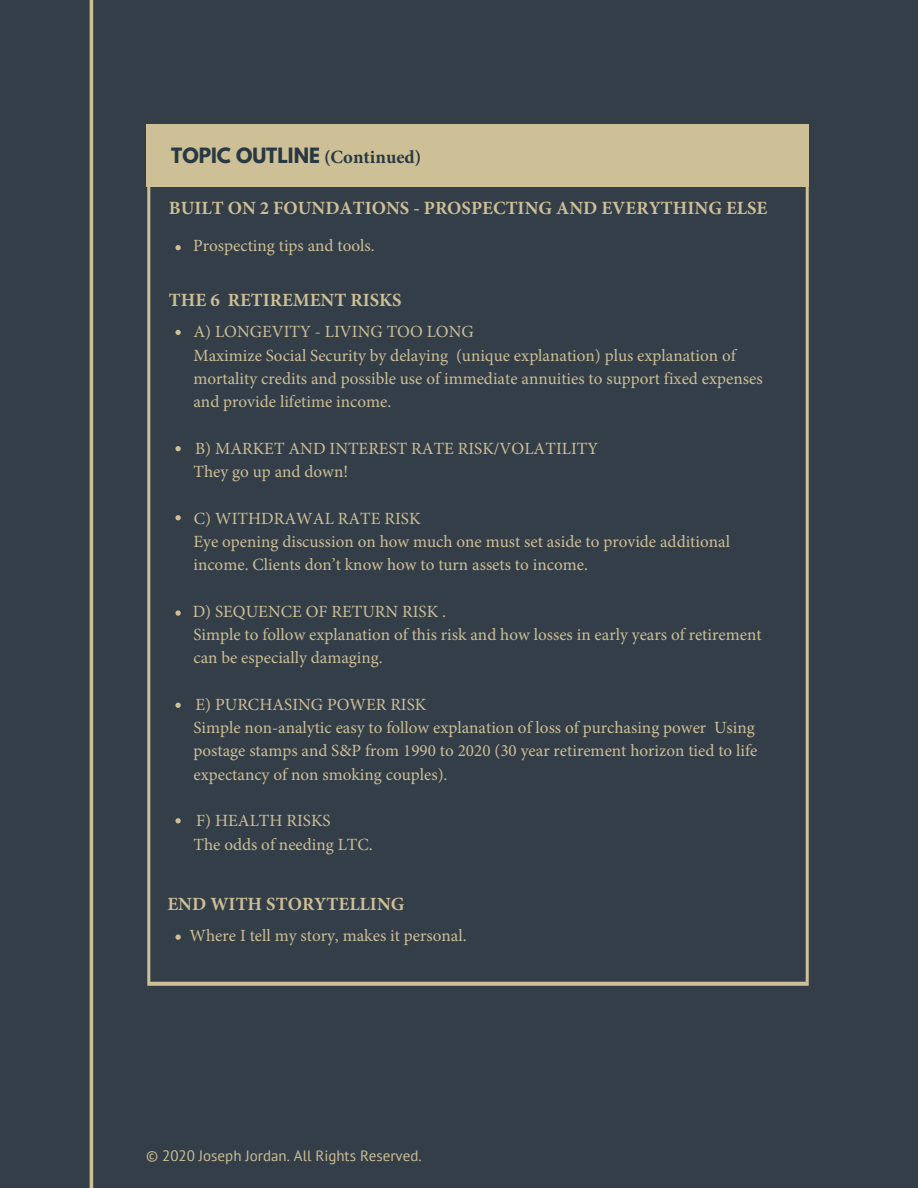
<style>
.page{position:relative;width:918px;height:1188px;background:#333e48}
.page>*{position:absolute;margin:0;border:0;box-sizing:border-box;transform-origin:0 0}
.t1{font:700 18.6px "Minion Pro";color:#cdbf96}
.t2{font:700 18.6px "League Spartan";color:#283943}
.t3{font:17.1px/23.2px "Minion Pro";color:#cdbf96}
.t4{font:15px "PT Sans";color:#cdbf96}
.s1{font-family:"Minion Pro"}
</style>
<div class="page">
<svg style="left:147px;top:187px;width:662px;height:799px"></svg>
<svg style="left:89px;top:0;width:5px;height:1188px;background:#a0997f"></svg>
<div style="left:146px;top:124px;width:663px;height:63px;background:#cdbf96"></div>
<svg style="left:175px;top:935px;width:6px;height:5px"></svg>
<svg style="left:175px;top:703px;width:6px;height:5px"></svg>
<svg style="left:175px;top:818px;width:6px;height:5px"></svg>
<svg style="left:175px;top:245px;width:6px;height:5px"></svg>
<svg style="left:175px;top:330px;width:6px;height:5px"></svg>
<svg style="left:175px;top:446px;width:6px;height:5px"></svg>
<svg style="left:175px;top:515px;width:6px;height:5px"></svg>
<svg style="left:175px;top:610px;width:6px;height:6px"></svg>
<p class="t2" style="left:171px;top:146px;width:252px">TOPIC OUTLINE <span class="s1">(Continued)</span></p>
<p class="t1" style="left:169px;top:195px;width:600px">BUILT ON 2 FOUNDATIONS - PROSPECTING AND EVERYTHING ELSE</p>
<p class="t3" style="left:193px;top:234px;width:183px">Prospecting tips and tools.</p>
<p class="t1" style="left:169px;top:287px;width:234px">THE 6 RETIREMENT RISKS</p>
<p class="t3" style="left:193px;top:320px;width:571px">A) LONGEVITY - LIVING TOO LONG<br>Maximize Social Security by delaying (unique explanation) plus explanation of mortality credits and possible use of immediate annuities to support fixed expenses and provide lifetime income.</p>
<p class="t3" style="left:193px;top:437px;width:406px">B) MARKET AND INTEREST RATE RISK/VOLATILITY<br>They go up and down!</p>
<p class="t3" style="left:193px;top:507px;width:538px">C) WITHDRAWAL RATE RISK<br>Eye opening discussion on how much one must set aside to provide additional income. Clients don’t know how to turn assets to income.</p>
<p class="t3" style="left:193px;top:600px;width:570px">D) SEQUENCE OF RETURN RISK .<br>Simple to follow explanation of this risk and how losses in early years of retirement can be especially damaging.</p>
<p class="t3" style="left:193px;top:693px;width:565px">E) PURCHASING POWER RISK<br>Simple non-analytic easy to follow explanation of loss of purchasing power Using postage stamps and S&amp;P from 1990 to 2020 (30 year retirement horizon tied to life expectancy of non smoking couples).</p>
<p class="t3" style="left:193px;top:809px;width:181px">F) HEALTH RISKS<br>The odds of needing LTC.</p>
<p class="t1" style="left:167px;top:891px;width:238px">END WITH STORYTELLING</p>
<p class="t3" style="left:189px;top:924px;width:279px">Where I tell my story, makes it personal.</p>
<p class="t4" style="left:146px;top:1146px;width:277px">© 2020 Joseph Jordan. All Rights Reserved.</p>
</div>
